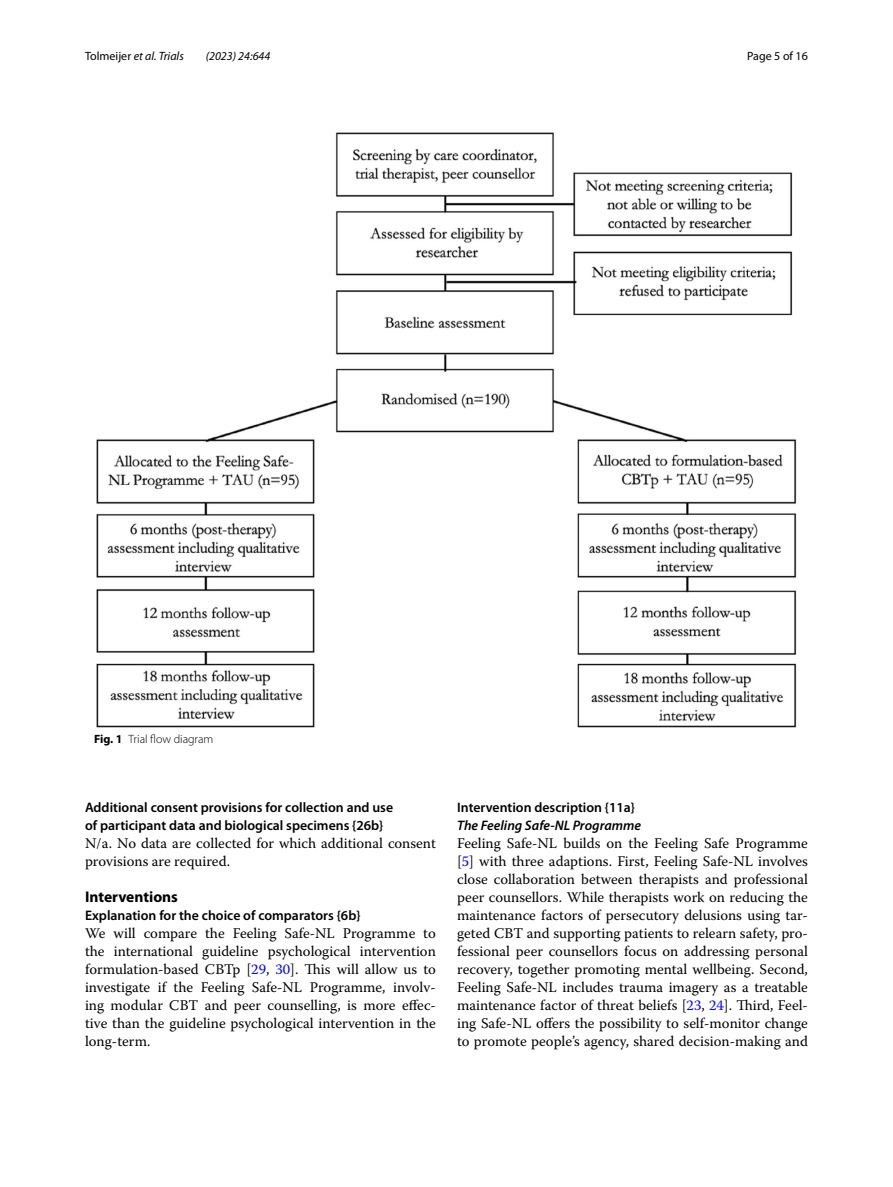
<style>
.page{position:relative;width:893px;height:1187px;background:#fff}
.page>*{position:absolute;margin:0;border:0;box-sizing:border-box;transform-origin:0 0}
.t1{font:700 15.45px "Myriad Pro";color:#000}
.t2{font:14.7px/18px "Warnock Pro";color:#000;text-align:justify}
.t3{font:600 13.8px/18px "Myriad Pro";color:#000}
.t4{font:italic 600 13.8px "Myriad Pro";color:#000}
.t5{font:italic 12px "Myriad Pro";color:#000}
.t6{font:300 12px "Myriad Pro";color:#000}
.t7{font:12px "Myriad Pro";color:#000}
.s1{font-style:normal}
.s2{font-weight:700}
.s3{color:#00f}
</style>
<div class="page">
<img style="left:96px;top:133px;width:701px;height:594px">
<p class="t5" style="left:85px;top:48px;width:100px"><span class="s1">Tolmeijer</span> et al. Trials</p>
<p class="t5" style="left:206px;top:48px;width:66px">(2023) 24:644</p>
<p class="t7" style="left:747px;top:48px;width:62px">Page 5 of 16</p>
<p class="t6" style="left:94px;top:732px;width:121px"><span class="s2">Fig. 1</span> Trial flow diagram</p>
<p class="t3" style="left:85px;top:798px;width:310px">Additional consent provisions for collection and use of participant data and biological specimens {26b}</p>
<p class="t2" style="left:85px;top:834px;width:352px">N/a. No data are collected for which additional consent provisions are required.</p>
<p class="t1" style="left:85px;top:886px;width:94px">Interventions</p>
<p class="t3" style="left:85px;top:906px;width:277px">Explanation for the choice of comparators {6b}</p>
<p class="t2" style="left:85px;top:924px;width:352px">We will compare the Feeling Safe-NL Programme to the international guideline psychological intervention formulation-based CBTp [<span class="s3">29</span>, <span class="s3">30</span>]. This will allow us to investigate if the Feeling Safe-NL Programme, involv&shy;ing modular CBT and peer counselling, is more effec&shy;tive than the guideline psychological intervention in the long-term.</p>
<p class="t3" style="left:457px;top:798px;width:179px">Intervention description {11a}</p>
<p class="t4" style="left:457px;top:816px;width:185px">The Feeling Safe‑NL Programme</p>
<p class="t2" style="left:457px;top:834px;width:352px">Feeling Safe-NL builds on the Feeling Safe Programme [<span class="s3">5</span>] with three adaptions. First, Feeling Safe-NL involves close collaboration between therapists and professional peer counsellors. While therapists work on reducing the maintenance factors of persecutory delusions using tar&shy;geted CBT and supporting patients to relearn safety, pro&shy;fessional peer counsellors focus on addressing personal recovery, together promoting mental wellbeing. Second, Feeling Safe-NL includes trauma imagery as a treatable maintenance factor of threat beliefs [<span class="s3">23</span>, <span class="s3">24</span>]. Third, Feel&shy;ing Safe-NL offers the possibility to self-monitor change to promote people’s agency, shared decision-making and</p>
</div>
